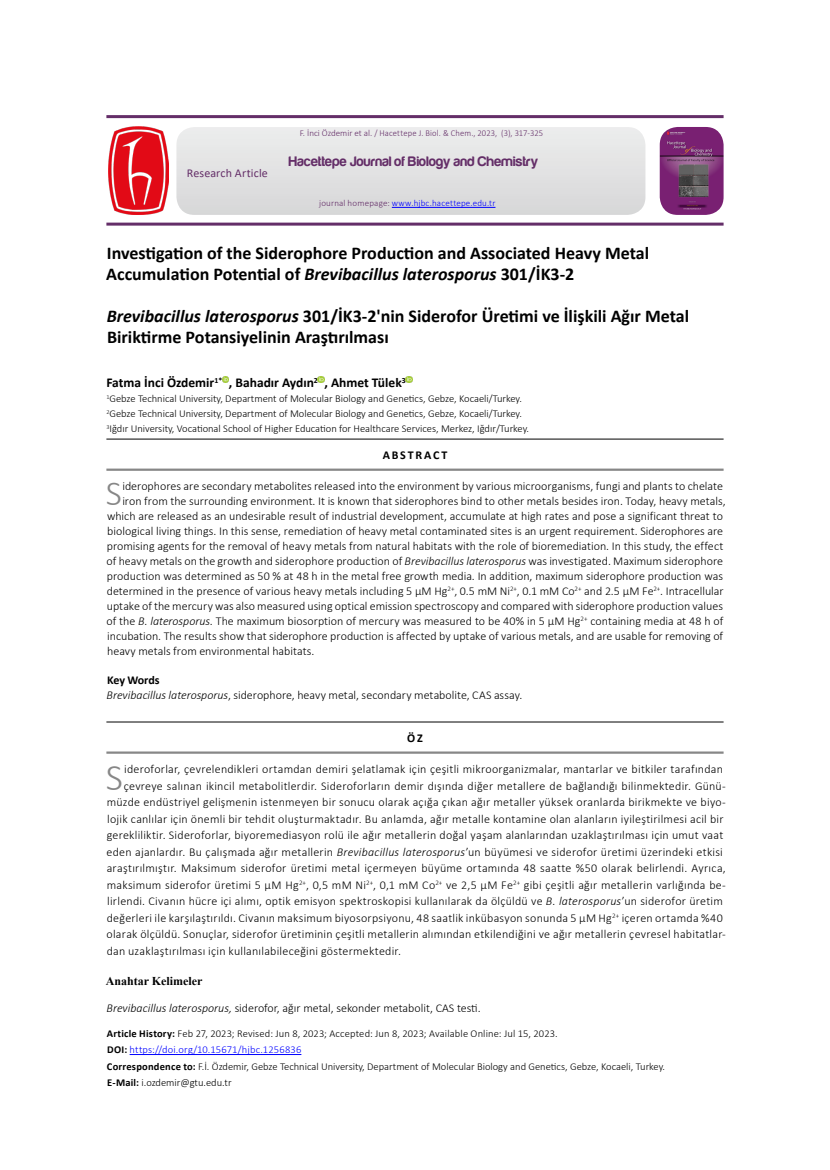
<style>
.page{position:relative;width:830px;height:1170px;background:#fff}
.page>*{position:absolute;margin:0;border:0;box-sizing:border-box;transform-origin:0 0}
.t1{font:300 37.95px "Calibri";color:#878787}
.t2{font:300 35.7px "Calibri";color:#878787}
.t3{font:700 18px/21px "Calibri";color:#000}
.t4{font:14.25px "Harabara";letter-spacing:.015em;color:#642e68}
.t5{font:700 13.5px "Calibri";color:#000}
.t6{font:300 12px/15px "Calibri";letter-spacing:.015em;color:#000}
.t7{font:700 12px "Times New Roman";color:#000}
.t8{font:12px "Calibri";letter-spacing:.015em;color:#642e68}
.t9{font:700 12px "Calibri";letter-spacing:.15em;color:#000}
.t10{font:300 10.5px/16.5px "Calibri";color:#000}
.t11{font:300 9px "Calibri";letter-spacing:.01em;color:#642e68}
.t12{font:300 9px "Calibri";letter-spacing:.02em;color:#00f}
.s1{color:#642e68}
.s2{font-style:italic}
.s3{font-weight:700}
.s4{color:#00f}
</style>
<div class="page">
<svg style="left:222px;top:376px;width:7px;height:6px"></svg>
<svg style="left:318px;top:376px;width:6px;height:6px"></svg>
<svg style="left:405px;top:376px;width:7px;height:6px"></svg>
<hr style="left:106px;top:721px;width:617px;height:1px;background:#000">
<hr style="left:106px;top:751px;width:617px;height:2px;background:#878787">
<hr style="left:106px;top:439px;width:617px;height:1px;background:#000">
<hr style="left:106px;top:468px;width:617px;height:3px;background:#878787">
<hr style="left:129px;top:1054px;width:172px;height:1px;background:#00f">
<img style="left:108px;top:127px;width:60px;height:88px">
<img style="left:659px;top:127px;width:64px;height:88px">
<hr style="left:106px;top:115px;width:617px;height:3px;background:#642e68">
<hr style="left:106px;top:222px;width:617px;height:3px;background:#642e68">
<hr style="left:391px;top:207px;width:104px;height:1px;background:#00f">
<p class="t8" style="left:187px;top:165px;width:83px">Research Article</p>
<p class="t11" style="left:299px;top:127px;width:245px">F. İnci Özdemir et al. / Hacettepe J. Biol. &amp; Chem., 2023, (3), 317-325</p>
<p class="t4" style="left:289px;top:154px;width:251px">Hacettepe Journal of Biology and Chemistry</p>
<p class="t12" style="left:319px;top:198px;width:178px"><span class="s1">journal homepage:</span> www.hjbc.hacettepe.edu.tr</p>
<h3 class="t3" style="left:106px;top:242px;width:544px">Investigation of the Siderophore Production and Associated Heavy Metal<br>Accumulation Potential of <span class="s2">Brevibacillus laterosporus</span> 301/İK3-2</h3>
<h3 class="t3" style="left:107px;top:305px;width:583px"><span class="s2">Brevibacillus laterosporus</span> 301/İK3-2'nin Siderofor Üretimi ve İlişkili Ağır Metal<br>Biriktirme Potansiyelinin Araştırılması</h3>
<p class="t5" style="left:106px;top:373px;width:301px">Fatma İnci Özdemir<sup>1*</sup> , Bahadır Aydın<sup>2</sup> , Ahmet Tülek<sup>3</sup></p>
<p class="t10" style="left:106px;top:391px;width:424px;line-height:15px"><sup>1</sup>Gebze Technical University, Department of Molecular Biology and Genetics, Gebze, Kocaeli/Turkey.<br><sup>2</sup>Gebze Technical University, Department of Molecular Biology and Genetics, Gebze, Kocaeli/Turkey.<br><sup>3</sup>Iğdır University, Vocational School of Higher Education for Healthcare Services, Merkez, Iğdır/Turkey.</p>
<p class="t9" style="left:382px;top:446px;width:66px">ABSTRACT</p>
<h2 class="t2" style="left:106px;top:471px;width:18px">S</h2>
<p class="t6" style="left:122px;top:478px;width:602px">iderophores are secondary metabolites released into the environment by various microorganisms, fungi and plants to chelate</p>
<p class="t6" style="left:122px;top:493px;width:604px">iron from the surrounding environment. It is known that siderophores bind to other metals besides iron. Today, heavy metals,</p>
<p class="t6" style="left:107px;top:508px;width:617px">which are released as an undesirable result of industrial development, accumulate at high rates and pose a significant threat to</p>
<p class="t6" style="left:107px;top:523px;width:617px">biological living things. In this sense, remediation of heavy metal contaminated sites is an urgent requirement. Siderophores are</p>
<p class="t6" style="left:107px;top:538px;width:617px">promising agents for the removal of heavy metals from natural habitats with the role of bioremediation. In this study, the effect</p>
<p class="t6" style="left:106px;top:553px;width:617px">of heavy metals on the growth and siderophore production of <span class="s2">Brevibacillus laterosporus</span> was investigated. Maximum siderophore</p>
<p class="t6" style="left:107px;top:568px;width:617px">production was determined as 50 % at 48 h in the metal free growth media. In addition, maximum siderophore production was</p>
<p class="t6" style="left:107px;top:583px;width:618px">determined in the presence of various heavy metals including 5 μM Hg<sup>2+</sup>, 0.5 mM Ni<sup>2+</sup>, 0.1 mM Co<sup>2+</sup> and 2.5 μM Fe<sup>2+</sup>. Intracellular</p>
<p class="t6" style="left:107px;top:598px;width:617px">uptake of the mercury was also measured using optical emission spectroscopy and compared with siderophore production values</p>
<p class="t6" style="left:106px;top:613px;width:618px">of the <span class="s2">B. laterosporus</span>. The maximum biosorption of mercury was measured to be 40% in 5 μM Hg<sup>2+</sup> containing media at 48 h of</p>
<p class="t6" style="left:107px;top:628px;width:617px">incubation. The results show that siderophore production is affected by uptake of various metals, and are usable for removing of</p>
<p class="t6" style="left:107px;top:643px;width:209px">heavy metals from environmental habitats.</p>
<p class="t6" style="left:106px;top:672px;width:417px"><span class="s3">Key Words<br></span><span class="s2">Brevibacillus laterosporus</span>, siderophore, heavy metal, secondary metabolite, CAS assay.</p>
<p class="t9" style="left:407px;top:729px;width:17px">ÖZ</p>
<h1 class="t1" style="left:106px;top:753px;width:19px">S</h1>
<p class="t6" style="left:124px;top:761px;width:600px">ideroforlar, çevrelendikleri ortamdan demiri şelatlamak için çeşitli mikroorganizmalar, mantarlar ve bitkiler tarafından</p>
<p class="t6" style="left:124px;top:778px;width:603px">çevreye salınan ikincil metabolitlerdir. Sideroforların demir dışında diğer metallere de bağlandığı bilinmektedir. Günü-</p>
<p class="t6" style="left:107px;top:794px;width:620px">müzde endüstriyel gelişmenin istenmeyen bir sonucu olarak açığa çıkan ağır metaller yüksek oranlarda birikmekte ve biyo-</p>
<p class="t6" style="left:107px;top:811px;width:617px">lojik canlılar için önemli bir tehdit oluşturmaktadır. Bu anlamda, ağır metalle kontamine olan alanların iyileştirilmesi acil bir</p>
<p class="t6" style="left:107px;top:827px;width:617px">gerekliliktir. Sideroforlar, biyoremediasyon rolü ile ağır metallerin doğal yaşam alanlarından uzaklaştırılması için umut vaat</p>
<p class="t6" style="left:106px;top:844px;width:617px">eden ajanlardır. Bu çalışmada ağır metallerin <span class="s2">Brevibacillus laterosporus</span>’un büyümesi ve siderofor üretimi üzerindeki etkisi</p>
<p class="t6" style="left:107px;top:860px;width:620px">araştırılmıştır. Maksimum siderofor üretimi metal içermeyen büyüme ortamında 48 saatte %50 olarak belirlendi. Ayrıca,</p>
<p class="t6" style="left:107px;top:877px;width:620px">maksimum siderofor üretimi 5 μM Hg<sup>2+</sup>, 0,5 mM Ni<sup>2+</sup>, 0,1 mM Co<sup>2+</sup> ve 2,5 μM Fe<sup>2+</sup> gibi çeşitli ağır metallerin varlığında be-</p>
<p class="t6" style="left:107px;top:893px;width:617px">lirlendi. Civanın hücre içi alımı, optik emisyon spektroskopisi kullanılarak da ölçüldü ve <span class="s2">B. laterosporus</span>’un siderofor üretim</p>
<p class="t6" style="left:107px;top:910px;width:617px">değerleri ile karşılaştırıldı. Civanın maksimum biyosorpsiyonu, 48 saatlik inkübasyon sonunda 5 μM Hg<sup>2+</sup> içeren ortamda %40</p>
<p class="t6" style="left:106px;top:926px;width:620px">olarak ölçüldü. Sonuçlar, siderofor üretiminin çeşitli metallerin alımından etkilendiğini ve ağır metallerin çevresel habitatlar-</p>
<p class="t6" style="left:107px;top:943px;width:296px">dan uzaklaştırılması için kullanılabileceğini göstermektedir.</p>
<p class="t7" style="left:106px;top:972px;width:98px">Anahtar Kelimeler</p>
<p class="t6" style="left:106px;top:1000px;width:375px"><span class="s2">Brevibacillus laterosporus,</span> siderofor, ağır metal, sekonder metabolit, CAS testi.</p>
<p class="t10" style="left:107px;top:1024px;width:559px"><span class="s3">Article History:</span> Feb 27, 2023; Revised: Jun 8, 2023; Accepted: Jun 8, 2023; Available Online: Jul 15, 2023.<br><span class="s3">DOI:</span> <span class="s4">https://doi.org/10.15671/hjbc.1256836<br></span><span class="s3">Correspondence to:</span> F.İ. Özdemir, Gebze Technical University, Department of Molecular Biology and Genetics, Gebze, Kocaeli, Turkey.<br><span class="s3">E-Mail:</span> i.ozdemir@gtu.edu.tr</p>
</div>
